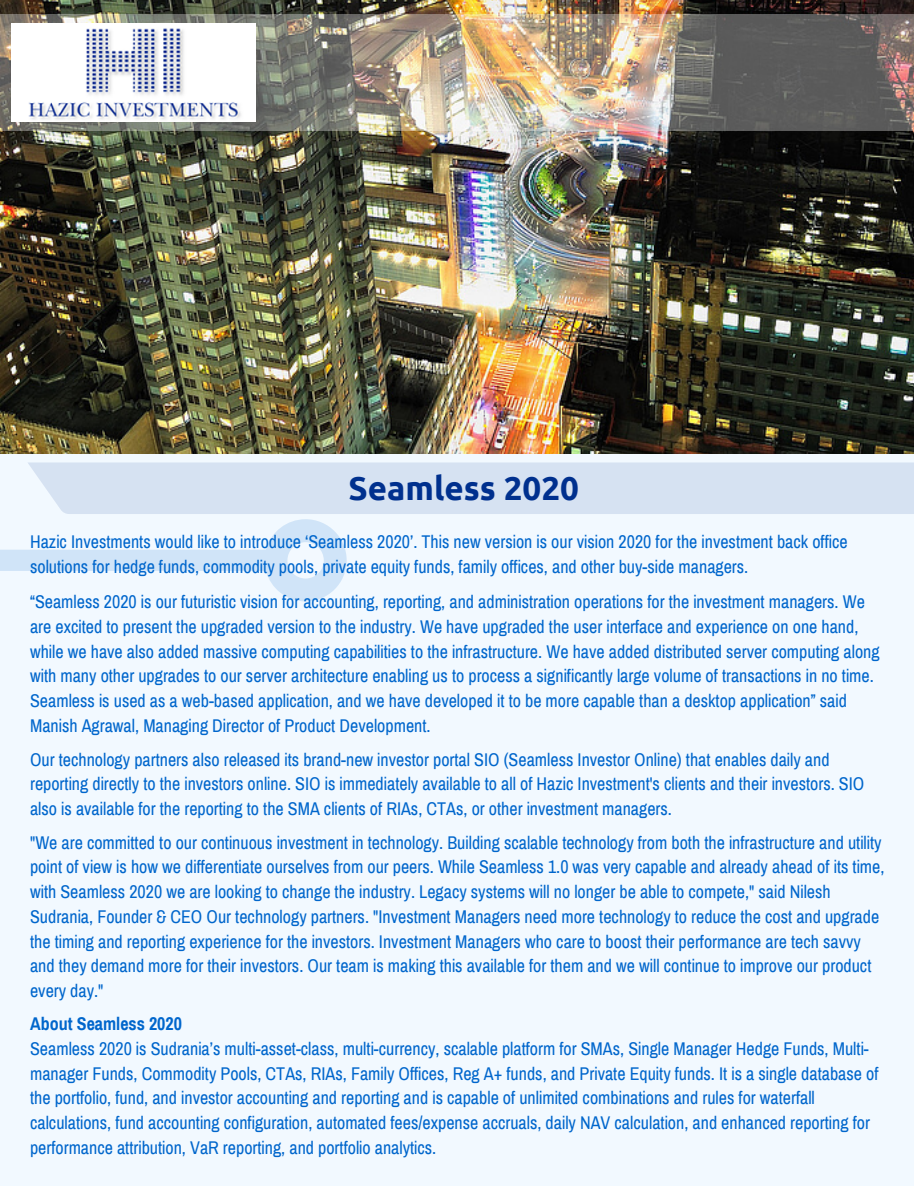
<style>
.page{position:relative;width:914px;height:1186px;background:#f2f9ff}
.page>*{position:absolute;margin:0;border:0;box-sizing:border-box;transform-origin:0 0}
.t1{font:700 33px "Ubuntu";color:#00308e}
.t2{font:18px/24.8px "Archivo Narrow";color:#06c}
.t3{font:700 18px "Archivo Narrow";color:#06c}
</style>
<div class="page">
<img style="left:0;top:0;width:914px;height:454px">
<img style="left:0;top:14px;width:914px;height:117px">
<img style="left:11px;top:24px;width:244px;height:98px">
<div style="left:28px;top:462px;width:886px;height:52px;background:#d6e2f2"></div>
<svg style="left:0;top:519px;width:347px;height:82px"></svg>
<div style="left:287px;top:542px;width:37px;height:36px;background:#f3f9ff;border-radius:50%"></div>
<h1 class="t1" style="left:348px;top:469px;width:232px">Seamless 2020</h1>
<p class="t2" style="left:30px;top:530px;width:819px">Hazic Investments would like to introduce ‘Seamless 2020’. This new version is our vision 2020 for the investment back office solutions for hedge funds, commodity pools, private equity funds, family offices, and other buy-side managers.</p>
<p class="t2" style="left:30px;top:590px;width:851px">“Seamless 2020 is our futuristic vision for accounting, reporting, and administration operations for the investment managers. We are excited to present the upgraded version to the industry. We have upgraded the user interface and experience on one hand, while we have also added massive computing capabilities to the infrastructure. We have added distributed server computing along with many other upgrades to our server architecture enabling us to process a significantly large volume of transactions in no time.<br>Seamless is used as a web-based application, and we have developed it to be more capable than a desktop application” said Manish Agrawal, Managing Director of Product Development.</p>
<p class="t2" style="left:30px;top:747px;width:835px">Our technology partners also released its brand-new investor portal SIO (Seamless Investor Online) that enables daily and reporting directly to the investors online. SIO is immediately available to all of Hazic Investment's clients and their investors. SIO also is available for the reporting to the SMA clients of RIAs, CTAs, or other investment managers.</p>
<p class="t2" style="left:30px;top:830px;width:856px">"We are committed to our continuous investment in technology. Building scalable technology from both the infrastructure and utility point of view is how we differentiate ourselves from our peers. While Seamless 1.0 was very capable and already ahead of its time, with Seamless 2020 we are looking to change the industry. Legacy systems will no longer be able to compete," said Nilesh Sudrania, Founder &amp; CEO Our technology partners. "Investment Managers need more technology to reduce the cost and upgrade the timing and reporting experience for the investors. Investment Managers who care to boost their performance are tech savvy and they demand more for their investors. Our team is making this available for them and we will continue to improve our product every day."</p>
<p class="t3" style="left:30px;top:1014px;width:153px">About Seamless 2020</p>
<p class="t2" style="left:30px;top:1036px;width:849px">Seamless 2020 is Sudrania’s multi-asset-class, multi-currency, scalable platform for SMAs, Single Manager Hedge Funds, Multi&shy;manager Funds, Commodity Pools, CTAs, RIAs, Family Offices, Reg A+ funds, and Private Equity funds. It is a single database of the portfolio, fund, and investor accounting and reporting and is capable of unlimited combinations and rules for waterfall calculations, fund accounting configuration, automated fees/expense accruals, daily NAV calculation, and enhanced reporting for performance attribution, VaR reporting, and portfolio analytics.</p>
</div>
